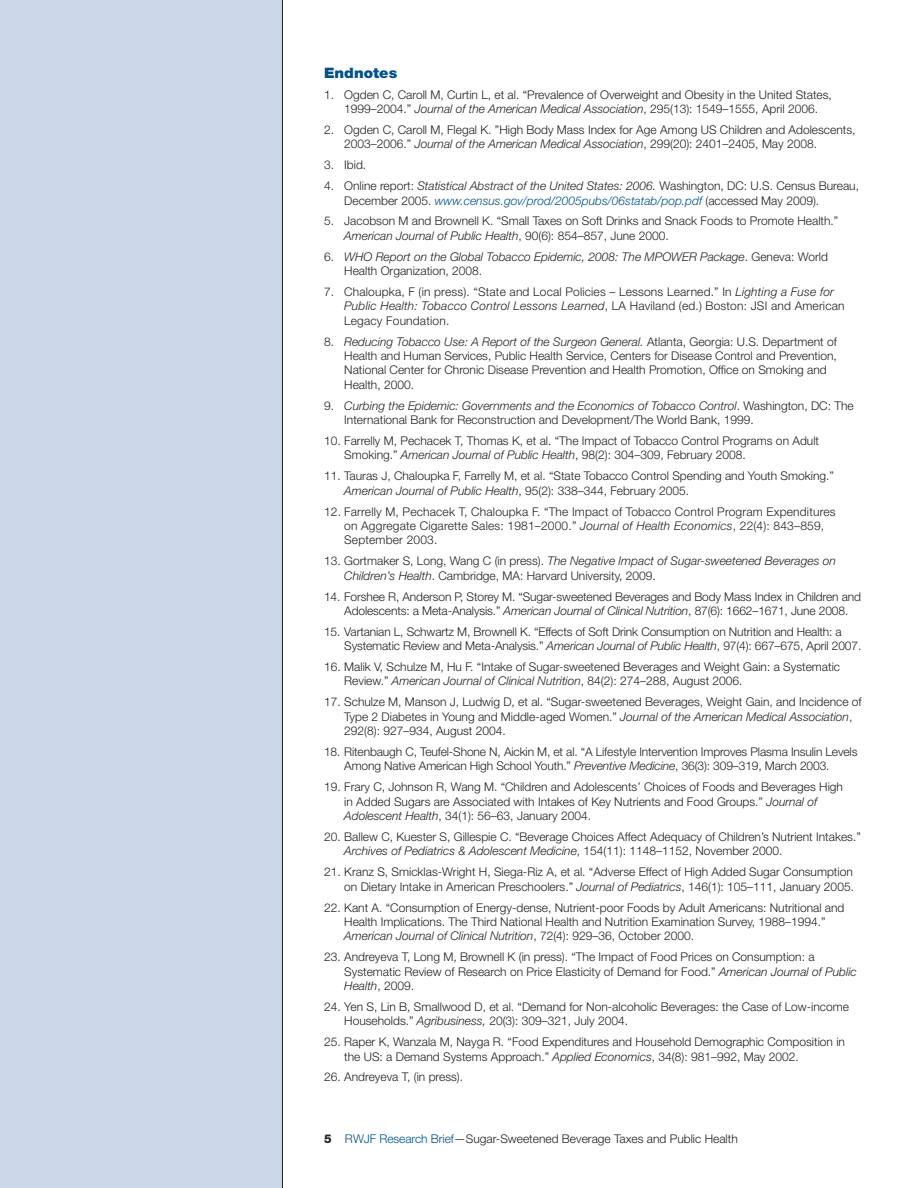
<style>
.page{position:relative;width:918px;height:1188px;background:#fff}
.page>*{position:absolute;margin:0;border:0;box-sizing:border-box;transform-origin:0 0}
.Subhead_1{font:900 14.4px "Helvetica Neue LT Std";color:#005187;scale:1.04 1}
.References_1_Numbere{font:300 12px/14.4px "Helvetica Neue LT Std";color:#231f20}
.References_1_Numbere-2{font:italic 300 12px/14.4px "Helvetica Neue LT Std";color:#231f20}
.s1{font-style:italic}
.s2{font-style:italic;color:#005187}
.s3{font-style:normal}
.s4{font-weight:800}
.s5{color:#005187}
</style>
<div class="page">
<div style="left:0;top:0;width:282px;height:1188px;background:#c9d7e8"></div>
<hr style="left:282px;top:0;width:1px;height:1188px;background:#231f20">
<p class="Subhead_1" style="left:324px;top:64px;width:72px">Endnotes</p>
<p class="References_1_Numbere" style="left:324px;top:87px;width:509px;text-align:center">1. Ogden C, Caroll M, Curtin L, et al. “Prevalence of Overweight and Obesity in the United States,<br>1999–2004.” <span class="s1">Journal of the American Medical Association</span>, 295(13): 1549–1555, April 2006.</p>
<p class="References_1_Numbere" style="left:344px;top:122px;width:513px;text-indent:-20px">2. Ogden C, Caroll M, Flegal K. ”High Body Mass Index for Age Among US Children and Adolescents,<br>2003–2006.” <span class="s1">Journal of the American Medical Association</span>, 299(20): 2401–2405, May 2008.</p>
<p class="References_1_Numbere" style="left:324px;top:158px;width:44px">3. Ibid.</p>
<p class="References_1_Numbere" style="left:344px;top:178px;width:516px;text-indent:-20px">4. Online report: <span class="s1">Statistical Abstract of the United States: 2006.</span> Washington, DC: U.S. Census Bureau,<br>December 2005. <span class="s2">www.census.gov/prod/2005pubs/06statab/pop.pdf</span> (accessed May 2009).</p>
<p class="References_1_Numbere" style="left:344px;top:214px;width:496px;text-indent:-20px">5. Jacobson M and Brownell K. “Small Taxes on Soft Drinks and Snack Foods to Promote Health.”<br><span class="s1">American Journal of Public Health</span>, 90(6): 854–857, June 2000.</p>
<p class="References_1_Numbere-2" style="left:344px;top:249px;width:485px;text-indent:-20px"><span class="s3">6.</span> WHO Report on the Global Tobacco Epidemic, 2008: The MPOWER Package<span class="s3">. Geneva: World<br>Health Organization, 2008.</span></p>
<p class="References_1_Numbere" style="left:344px;top:284px;width:502px;text-indent:-20px">7. Chaloupka, F (in press). “State and Local Policies – Lessons Learned.” In <span class="s1">Lighting a Fuse for<br>Public Health: Tobacco Control Lessons Learned</span>, LA Haviland (ed.) Boston: JSI and American<br>Legacy Foundation.</p>
<p class="References_1_Numbere" style="left:344px;top:334px;width:494px;text-indent:-20px">8. <span class="s1">Reducing Tobacco Use: A Report of the Surgeon General.</span> Atlanta, Georgia: U.S. Department of Health and Human Services, Public Health Service, Centers for Disease Control and Prevention, National Center for Chronic Disease Prevention and Health Promotion, Office on Smoking and Health, 2000.</p>
<p class="References_1_Numbere" style="left:344px;top:398px;width:511px;text-indent:-20px">9. <span class="s1">Curbing the Epidemic: Governments and the Economics of Tobacco Control</span>. Washington, DC: The<br>International Bank for Reconstruction and Development/The World Bank, 1999.</p>
<p class="References_1_Numbere" style="left:344px;top:433px;width:476px;text-indent:-20px">10. Farrelly M, Pechacek T, Thomas K, et al. “The Impact of Tobacco Control Programs on Adult<br>Smoking.” <span class="s1">American Journal of Public Health</span>, 98(2): 304–309, February 2008.</p>
<p class="References_1_Numbere" style="left:344px;top:469px;width:491px;text-indent:-20px">11. Tauras J, Chaloupka F, Farrelly M, et al. “State Tobacco Control Spending and Youth Smoking.”<br><span class="s1">American Journal of Public Health</span>, 95(2): 338–344, February 2005.</p>
<p class="References_1_Numbere" style="left:344px;top:504px;width:493px;text-indent:-20px">12. Farrelly M, Pechacek T, Chaloupka F. “The Impact of Tobacco Control Program Expenditures on Aggregate Cigarette Sales: 1981–2000.” <span class="s1">Journal of Health Economics</span>, 22(4): 843–859,<br>September 2003.</p>
<p class="References_1_Numbere" style="left:344px;top:554px;width:493px;text-indent:-20px">13. Gortmaker S, Long, Wang C (in press). <span class="s1">The Negative Impact of Sugar-sweetened Beverages on<br>Children’s Health</span>. Cambridge, MA: Harvard University, 2009.</p>
<p class="References_1_Numbere" style="left:344px;top:589px;width:518px;text-indent:-20px">14. Forshee R, Anderson P, Storey M. “Sugar-sweetened Beverages and Body Mass Index in Children and<br>Adolescents: a Meta-Analysis.” <span class="s1">American Journal of Clinical Nutrition</span>, 87(6): 1662–1671, June 2008.</p>
<p class="References_1_Numbere" style="left:344px;top:624px;width:519px;text-indent:-20px">15. Vartanian L, Schwartz M, Brownell K. “Effects of Soft Drink Consumption on Nutrition and Health: a<br>Systematic Review and Meta-Analysis.” <span class="s1">American Journal of Public Health</span>, 97(4): 667–675, April 2007.</p>
<p class="References_1_Numbere" style="left:344px;top:659px;width:497px;text-indent:-20px">16. Malik V, Schulze M, Hu F. “Intake of Sugar-sweetened Beverages and Weight Gain: a Systematic<br>Review.” <span class="s1">American Journal of Clinical Nutrition</span>, 84(2): 274–288, August 2006.</p>
<p class="References_1_Numbere" style="left:344px;top:695px;width:519px;text-indent:-20px">17. Schulze M, Manson J, Ludwig D, et al. “Sugar-sweetened Beverages, Weight Gain, and Incidence of<br>Type 2 Diabetes in Young and Middle-aged Women.” <span class="s1">Journal of the American Medical Association</span>,<br>292(8): 927–934, August 2004.</p>
<p class="References_1_Numbere" style="left:344px;top:744px;width:515px;text-indent:-20px">18. Ritenbaugh C, Teufel-Shone N, Aickin M, et al. “A Lifestyle Intervention Improves Plasma Insulin Levels<br>Among Native American High School Youth.” <span class="s1">Preventive Medicine</span>, 36(3): 309–319, March 2003.</p>
<p class="References_1_Numbere" style="left:344px;top:780px;width:500px;text-indent:-20px">19. Frary C, Johnson R, Wang M. “Children and Adolescents’ Choices of Foods and Beverages High in Added Sugars are Associated with Intakes of Key Nutrients and Food Groups.” <span class="s1">Journal of<br>Adolescent Health</span>, 34(1): 56–63, January 2004.</p>
<p class="References_1_Numbere" style="left:344px;top:829px;width:518px;text-indent:-20px">20. Ballew C, Kuester S, Gillespie C. “Beverage Choices Affect Adequacy of Children’s Nutrient Intakes.”<br><span class="s1">Archives of Pediatrics &amp; Adolescent Medicine</span>, 154(11): 1148–1152, November 2000.</p>
<p class="References_1_Numbere" style="left:324px;top:865px;width:532px;text-align:right">21. Kranz S, Smicklas-Wright H, Siega-Riz A, et al. “Adverse Effect of High Added Sugar Consumption on Dietary Intake in American Preschoolers.” <span class="s1">Journal of Pediatrics</span>, 146(1): 105–111, January 2005.</p>
<p class="References_1_Numbere" style="left:344px;top:900px;width:502px;text-indent:-20px">22. Kant A. “Consumption of Energy-dense, Nutrient-poor Foods by Adult Americans: Nutritional and<br>Health Implications. The Third National Health and Nutrition Examination Survey, 1988–1994.”<br><span class="s1">American Journal of Clinical Nutrition</span>, 72(4): 929–36, October 2000.</p>
<p class="References_1_Numbere" style="left:344px;top:950px;width:514px;text-indent:-20px">23. Andreyeva T, Long M, Brownell K (in press). “The Impact of Food Prices on Consumption: a<br>Systematic Review of Research on Price Elasticity of Demand for Food.” <span class="s1">American Journal of Public<br>Health</span>, 2009.</p>
<p class="References_1_Numbere" style="left:344px;top:999px;width:506px;text-indent:-20px">24. Yen S, Lin B, Smallwood D, et al. “Demand for Non-alcoholic Beverages: the Case of Low-income<br>Households.” <span class="s1">Agribusiness,</span> 20(3): 309–321, July 2004.</p>
<p class="References_1_Numbere" style="left:344px;top:1034px;width:502px;text-indent:-20px">25. Raper K, Wanzala M, Nayga R. “Food Expenditures and Household Demographic Composition in the US: a Demand Systems Approach.” <span class="s1">Applied Economics</span>, 34(8): 981–992, May 2002.</p>
<p class="References_1_Numbere" style="left:324px;top:1070px;width:141px">26. Andreyeva T, (in press).</p>
<p class="References_1_Numbere" style="left:324px;top:1131px;width:415px"><span class="s4">5</span> <span class="s5">RWJF Research Brief</span>—Sugar-Sweetened Beverage Taxes and Public Health</p>
</div>
